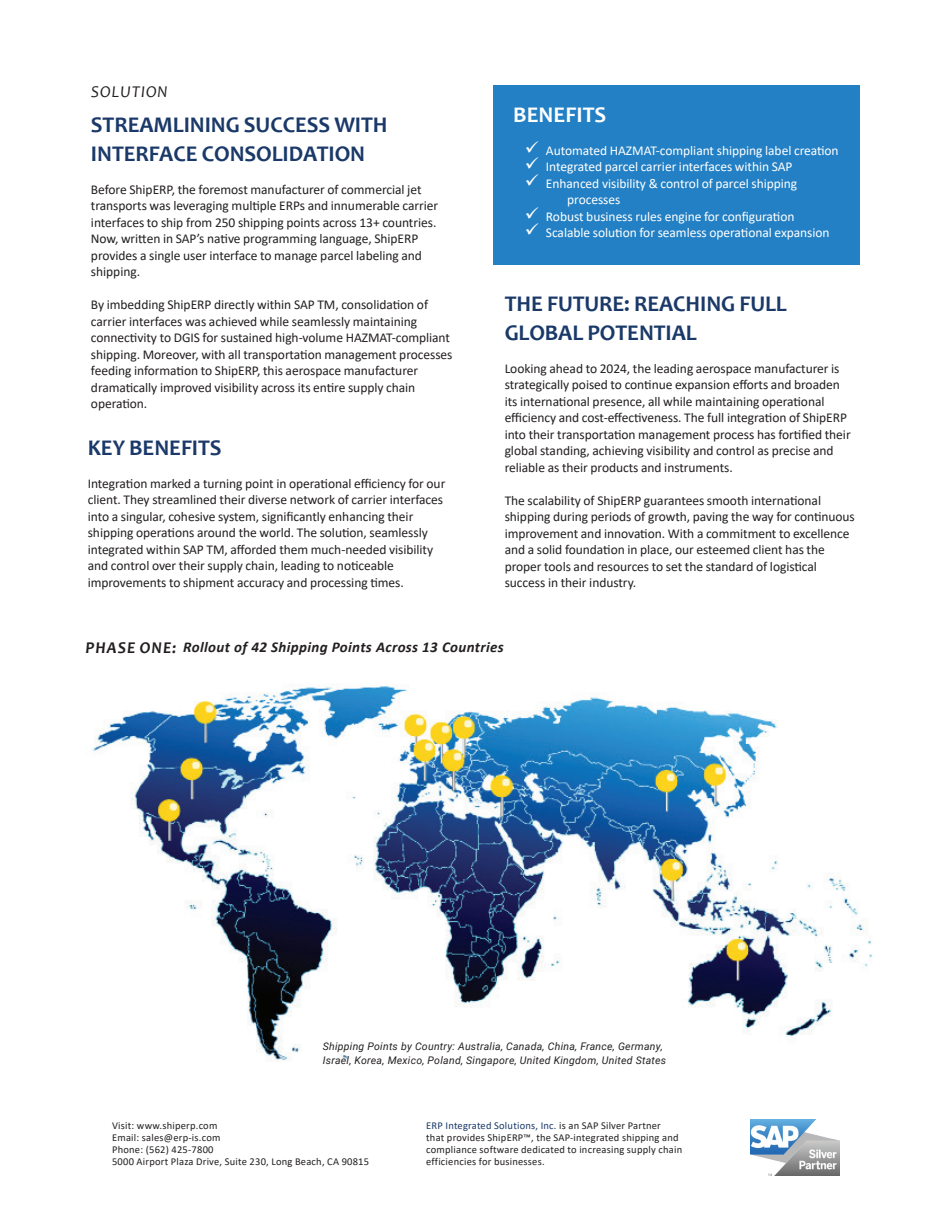
<style>
.page{position:relative;width:945px;height:1215px;background:#fff}
.page>*{position:absolute;margin:0;border:0;box-sizing:border-box;transform-origin:0 0}
.t1{font:700 22.5px/28.5px "Candara";letter-spacing:-.005em;color:#1a3969}
.t2{font:700 22.5px "Candara";color:#fff}
.t3{font:italic 16.5px "Candara";letter-spacing:.06em;color:#231f20}
.t4{font:italic 700 15px "Calibri";letter-spacing:.025em;color:#231f20}
.t5{font:13.5px/16.5px "Calibri";letter-spacing:-.005em;color:#231f20}
.t6{font:13.5px "Calibri";letter-spacing:-.005em;color:#fff}
.t7{font:10.5px/12px "Calibri";letter-spacing:.02em;color:#231f20}
.t8{font:italic 10.5px/13.5px "Roboto";letter-spacing:.025em;color:#231f20}
.s1{font-family:"Candara";font-size:16.5px}
.s2{color:#1a3969}
</style>
<div class="page">
<img style="left:92px;top:684px;width:780px;height:378px">
<img style="left:751px;top:1119px;width:89px;height:57px">
<div style="left:494px;top:85px;width:366px;height:180px;background:#2380c4"></div>
<p class="t3" style="left:91px;top:81px;width:78px">SOLUTION</p>
<h1 class="t1" style="left:91px;top:110px;width:298px">STREAMLINING SUCCESS WITH<br>INTERFACE CONSOLIDATION</h1>
<p class="t5" style="left:91px;top:180px;width:349px">Before ShipERP, the foremost manufacturer of commercial jet transports was leveraging multiple ERPs and innumerable carrier interfaces to ship from 250 shipping points across 13+ countries.<br>Now, written in SAP’s native programming language, ShipERP provides a single user interface to manage parcel labeling and shipping.</p>
<p class="t5" style="left:91px;top:296px;width:363px">By imbedding ShipERP directly within SAP TM, consolidation of carrier interfaces was achieved while seamlessly maintaining connectivity to DGIS for sustained high-volume HAZMAT-compliant shipping. Moreover, with all transportation management processes feeding information to ShipERP, this aerospace manufacturer dramatically improved visibility across its entire supply chain operation.</p>
<h1 class="t1" style="left:88px;top:433px;width:135px">KEY BENEFITS</h1>
<p class="t5" style="left:88px;top:475px;width:359px">Integration marked a turning point in operational efficiency for our client. They streamlined their diverse network of carrier interfaces into a singular, cohesive system, significantly enhancing their shipping operations around the world. The solution, seamlessly integrated within SAP TM, afforded them much-needed visibility and control over their supply chain, leading to noticeable improvements to shipment accuracy and processing times.</p>
<h1 class="t2" style="left:513px;top:100px;width:95px">BENEFITS</h1>
<p class="t6" style="left:546px;top:141px;width:294px">Automated HAZMAT-compliant shipping label creation</p>
<p class="t6" style="left:546px;top:157px;width:248px">Integrated parcel carrier interfaces within SAP</p>
<p class="t6" style="left:546px;top:174px;width:253px">Enhanced visibility &amp; control of parcel shipping</p>
<p class="t6" style="left:567px;top:190px;width:55px">processes</p>
<p class="t6" style="left:546px;top:207px;width:250px">Robust business rules engine for configuration</p>
<p class="t6" style="left:546px;top:223px;width:285px">Scalable solution for seamless operational expansion</p>
<h1 class="t1" style="left:505px;top:289px;width:284px">THE FUTURE: REACHING FULL<br>GLOBAL POTENTIAL</h1>
<p class="t5" style="left:505px;top:360px;width:348px">Looking ahead to 2024, the leading aerospace manufacturer is strategically poised to continue expansion efforts and broaden its international presence, all while maintaining operational efficiency and cost-effectiveness. The full integration of ShipERP into their transportation management process has fortified their global standing, achieving visibility and control as precise and reliable as their products and instruments.</p>
<p class="t5" style="left:505px;top:492px;width:352px">The scalability of ShipERP guarantees smooth international shipping during periods of growth, paving the way for continuous improvement and innovation. With a commitment to excellence and a solid foundation in place, our esteemed client has the proper tools and resources to set the standard of logistical success in their industry.</p>
<p class="t4" style="left:85px;top:636px;width:420px"><span class="s1">PHASE ONE:</span> Rollout of 42 Shipping Points Across 13 Countries</p>
<p class="t8" style="left:323px;top:1039px;width:345px">Shipping Points by Country: Australia, Canada, China, France, Germany,<br>Israel, Korea, Mexico, Poland, Singapore, United Kingdom, United States</p>
<p class="t7" style="left:112px;top:1119px;width:259px">Visit: www.shiperp.com<br>Email: sales@erp-is.com<br>Phone: (562) 425-7800<br>5000 Airport Plaza Drive, Suite 230, Long Beach, CA 90815</p>
<p class="t7" style="left:426px;top:1119px;width:257px"><span class="s2">ERP Integrated Solutions, Inc.</span> is an SAP Silver Partner<br>that provides ShipERP™, the SAP-integrated shipping and compliance software dedicated to increasing supply chain efficiencies for businesses.</p>
</div>
